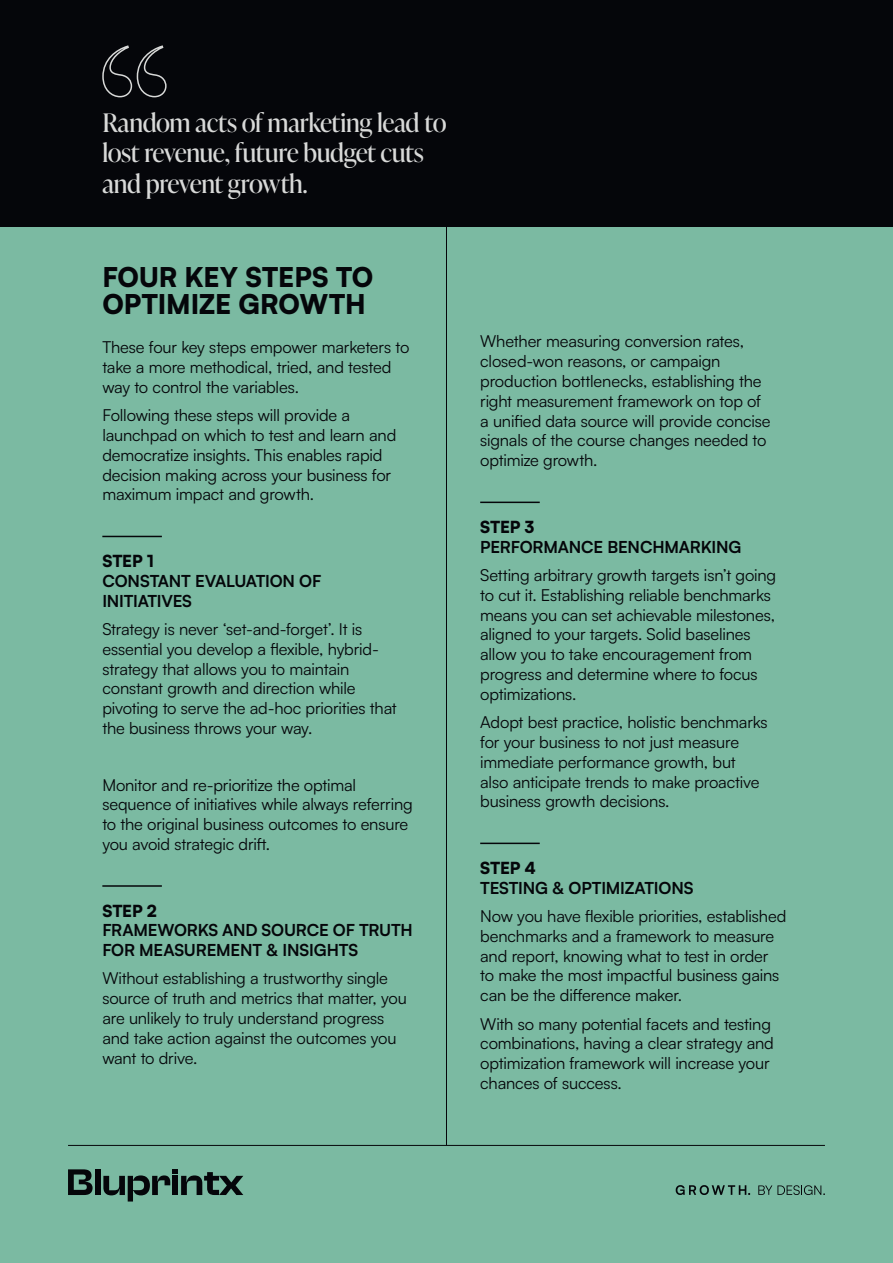
<style>
.page{position:relative;width:893px;height:1263px;background:#7bbaa2}
.page>*{position:absolute;margin:0;border:0;box-sizing:border-box;transform-origin:0 0}
.t1{font:900 27px/27px "Satoshi";letter-spacing:-.005em;color:#05060a}
.t2{font:25.5px/30.6px "Ivy Presto Display";letter-spacing:-.02em;color:#d8d9d8}
.t3{font:16.5px/19.8px "Satoshi";letter-spacing:-.01em;color:#05060a}
.steps{font:700 16.5px/19.8px "Satoshi";letter-spacing:-.015em;color:#05060a}
.s1{font-weight:900}
</style>
<div class="page">
<div style="left:0;top:0;width:893px;height:226px;background:#05060a"></div>
<hr style="left:480px;top:502px;width:60px;height:1px;background:#05060a">
<hr style="left:480px;top:843px;width:60px;height:1px;background:#05060a">
<hr style="left:102px;top:536px;width:60px;height:1px;background:#05060a">
<hr style="left:102px;top:885px;width:60px;height:2px;background:#05060a">
<hr style="left:446px;top:226px;width:1px;height:919px;background:#05060a">
<hr style="left:68px;top:1145px;width:757px;height:1px;background:#05060a">
<svg style="left:68px;top:1169px;width:25px;height:26px"></svg>
<div style="left:95px;top:1169px;width:5px;height:26px;background:#05060a"></div>
<svg style="left:103px;top:1169px;width:140px;height:32px"></svg>
<svg style="left:676px;top:1185px;width:74px;height:10px"></svg>
<svg style="left:758px;top:1185px;width:67px;height:10px"></svg>
<svg style="left:102px;top:45px;width:65px;height:53px"></svg>
<p class="t2" style="left:102px;top:106px;width:346px">Random acts of marketing lead to lost revenue, future budget cuts and prevent growth.</p>
<p class="t1" style="left:102px;top:261px;width:273px">FOUR KEY STEPS TO<br>OPTIMIZE GROWTH</p>
<p class="t3" style="left:102px;top:337px;width:309px">These four key steps empower marketers to take a more methodical, tried, and tested way to control the variables.</p>
<p class="t3" style="left:102px;top:405px;width:296px">Following these steps will provide a launchpad on which to test and learn and democratize insights. This enables rapid decision making across your business for maximum impact and growth.</p>
<p class="steps" style="left:102px;top:550px;width:221px"><span class="s1">STEP 1<br></span>CONSTANT EVALUATION OF<br>INITIATIVES</p>
<p class="t3" style="left:102px;top:618px;width:296px">Strategy is never ‘set-and-forget’. It is essential you develop a flexible, hybrid&shy;strategy that allows you to maintain constant growth and direction while pivoting to serve the ad-hoc priorities that the business throws your way.</p>
<p class="t3" style="left:102px;top:774px;width:312px">Monitor and re-prioritize the optimal sequence of initiatives while always referring to the original business outcomes to ensure you avoid strategic drift.</p>
<p class="steps" style="left:102px;top:900px;width:312px"><span class="s1">STEP 2<br></span>FRAMEWORKS AND SOURCE OF TRUTH<br>FOR MEASUREMENT &amp; INSIGHTS</p>
<p class="t3" style="left:102px;top:968px;width:306px">Without establishing a trustworthy single source of truth and metrics that matter, you are unlikely to truly understand progress and take action against the outcomes you want to drive.</p>
<p class="t3" style="left:480px;top:331px;width:292px">Whether measuring conversion rates, closed-won reasons, or campaign production bottlenecks, establishing the right measurement framework on top of a unified data source will provide concise signals of the course changes needed to optimize growth.</p>
<p class="steps" style="left:480px;top:516px;width:263px"><span class="s1">STEP 3<br></span>PERFORMANCE BENCHMARKING</p>
<p class="t3" style="left:480px;top:564px;width:297px">Setting arbitrary growth targets isn’t going to cut it. Establishing reliable benchmarks means you can set achievable milestones, aligned to your targets. Solid baselines allow you to take encouragement from progress and determine where to focus optimizations.</p>
<p class="t3" style="left:480px;top:711px;width:289px">Adopt best practice, holistic benchmarks for your business to not just measure immediate performance growth, but also anticipate trends to make proactive business growth decisions.</p>
<p class="steps" style="left:480px;top:857px;width:215px"><span class="s1">STEP 4<br></span>TESTING &amp; OPTIMIZATIONS</p>
<p class="t3" style="left:480px;top:905px;width:308px">Now you have flexible priorities, established benchmarks and a framework to measure and report, knowing what to test in order to make the most impactful business gains can be the difference maker.</p>
<p class="t3" style="left:480px;top:1013px;width:295px">With so many potential facets and testing combinations, having a clear strategy and optimization framework will increase your chances of success.</p>
</div>
